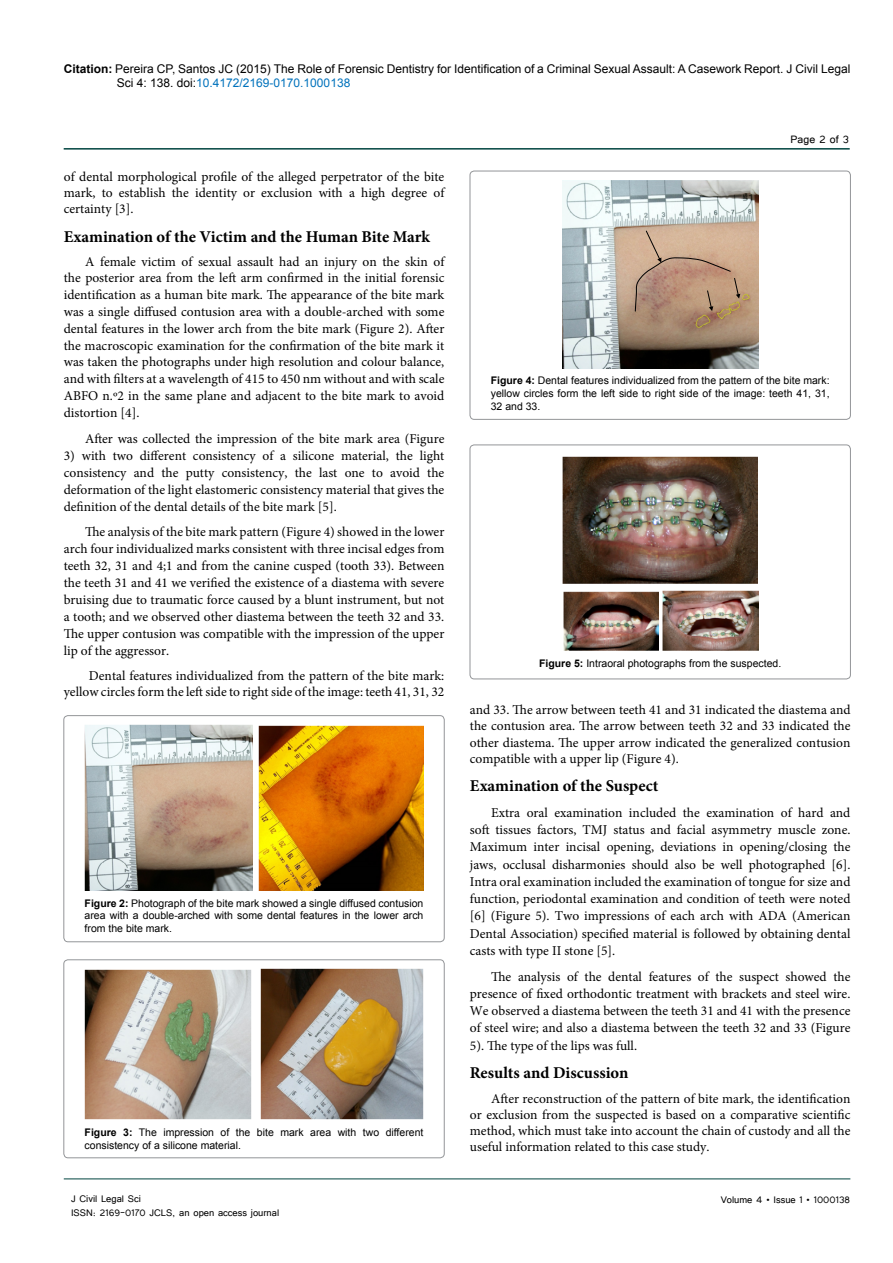
<style>
.page{position:relative;width:893px;height:1263px;background:#fff}
.page>*{position:absolute;margin:0;border:0;box-sizing:border-box;transform-origin:0 0}
.t1{font:700 16.5px "Minion Pro";color:#000}
.t2{font:13.5px/17.2px "Minion Pro";color:#000;text-align:justify}
.t3{font:13.5px "Tunga";color:#000}
.t4{font:12px/14.4px "Arial";color:#000}
.t5{font:12px "Tunga";color:#000}
.t6{font:10.5px/12.6px "Arial";color:#000;text-align:justify}
.s1{font-weight:700}
.s2{color:#0072bc}
</style>
<div class="page">
<hr style="left:64px;top:148px;width:786px;height:2px;background:#004440">
<hr style="left:64px;top:1179px;width:786px;height:1px;background:#004440">
<img style="left:85px;top:725px;width:168px;height:166px">
<img style="left:258px;top:725px;width:165px;height:165px">
<div style="left:64px;top:716px;width:380px;height:226px;border:1px solid #939598;border-radius:4px"></div>
<img style="left:85px;top:969px;width:166px;height:150px">
<img style="left:260px;top:969px;width:163px;height:151px">
<div style="left:64px;top:960px;width:380px;height:198px;border:1px solid #939598;border-radius:4px"></div>
<img style="left:562px;top:181px;width:196px;height:187px">
<svg style="left:635px;top:230px;width:105px;height:82px;background:#bf9c82"></svg>
<div style="left:470px;top:171px;width:380px;height:248px;border:1px solid #939598;border-radius:4px"></div>
<img style="left:562px;top:457px;width:195px;height:126px">
<img style="left:563px;top:591px;width:96px;height:59px">
<img style="left:662px;top:591px;width:96px;height:60px">
<div style="left:470px;top:445px;width:380px;height:234px;border:1px solid #939598;border-radius:4px"></div>
<p class="t4" style="left:117px;top:61px;width:735px;text-indent:-53px"><span class="s1">Citation:</span> Pereira CP, Santos JC (2015) The Role of Forensic Dentistry for Identification of a Criminal Sexual Assault: A Casework Report. J Civil Legal<br>Sci 4: 138. doi:<span class="s2">10.4172/2169-0170.1000138</span></p>
<p class="t2" style="left:64px;top:168px;width:382px;line-height:16.2px">of dental morphological profile of the alleged perpetrator of the bite mark, to establish the identity or exclusion with a high degree of certainty [3].</p>
<p class="t1" style="left:64px;top:225px;width:368px">Examination of the Victim and the Human Bite Mark</p>
<p class="t2" style="left:64px;top:254px;width:382px;line-height:16.8px;text-indent:21px">A female victim of sexual assault had an injury on the skin of the posterior area from the left arm confirmed in the initial forensic identification as a human bite mark. The appearance of the bite mark was a single diffused contusion area with a double-arched with some dental features in the lower arch from the bite mark (Figure 2). After the macroscopic examination for the confirmation of the bite mark it was taken the photographs under high resolution and colour balance, and with filters at a wavelength of 415 to 450 nm without and with scale ABFO n.º2 in the same plane and adjacent to the bite mark to avoid distortion [4].</p>
<p class="t2" style="left:85px;top:430px;width:361px">After was collected the impression of the bite mark area (Figure</p>
<p class="t2" style="left:64px;top:447px;width:382px">3) with two different consistency of a silicone material, the light consistency and the putty consistency, the last one to avoid the deformation of the light elastomeric consistency material that gives the definition of the dental details of the bite mark [5].</p>
<p class="t2" style="left:64px;top:523px;width:382px;text-indent:21px">The analysis of the bite mark pattern (Figure 4) showed in the lower arch four individualized marks consistent with three incisal edges from teeth 32, 31 and 4;1 and from the canine cusped (tooth 33). Between the teeth 31 and 41 we verified the existence of a diastema with severe bruising due to traumatic force caused by a blunt instrument, but not a tooth; and we observed other diastema between the teeth 32 and 33.<br>The upper contusion was compatible with the impression of the upper lip of the aggressor.</p>
<p class="t2" style="left:64px;top:668px;width:382px;line-height:16.2px;text-align:right">Dental features individualized from the pattern of the bite mark: yellow circles form the left side to right side of the image: teeth 41, 31, 32</p>
<p class="t6" style="left:85px;top:897px;width:340px"><span class="s1">Figure 2:</span> Photograph of the bite mark showed a single diffused contusion area with a double-arched with some dental features in the lower arch from the bite mark.</p>
<p class="t6" style="left:85px;top:1126px;width:340px"><span class="s1">Figure 3:</span> The impression of the bite mark area with two different consistency of a silicone material.</p>
<p class="t3" style="left:791px;top:131px;width:60px">Page 2 of 3</p>
<p class="t6" style="left:491px;top:375px;width:340px"><span class="s1">Figure 4:</span> Dental features individualized from the pattern of the bite mark: yellow circles form the left side to right side of the image: teeth 41, 31, 32 and 33.</p>
<p class="t6" style="left:539px;top:657px;width:244px"><span class="s1">Figure 5:</span> Intraoral photographs from the suspected.</p>
<p class="t2" style="left:470px;top:702px;width:382px;line-height:16.2px">and 33. The arrow between teeth 41 and 31 indicated the diastema and the contusion area. The arrow between teeth 32 and 33 indicated the other diastema. The upper arrow indicated the generalized contusion compatible with a upper lip (Figure 4).</p>
<p class="t1" style="left:470px;top:774px;width:190px">Examination of the Suspect</p>
<p class="t2" style="left:470px;top:804px;width:382px;text-indent:21px">Extra oral examination included the examination of hard and soft tissues factors, TMJ status and facial asymmetry muscle zone.<br>Maximum inter incisal opening, deviations in opening/closing the jaws, occlusal disharmonies should also be well photographed [6].<br>Intra oral examination included the examination of tongue for size and function, periodontal examination and condition of teeth were noted [6] (Figure 5). Two impressions of each arch with ADA (American Dental Association) specified material is followed by obtaining dental casts with type II stone [5].</p>
<p class="t2" style="left:470px;top:968px;width:382px;text-indent:21px">The analysis of the dental features of the suspect showed the presence of fixed orthodontic treatment with brackets and steel wire.<br>We observed a diastema between the teeth 31 and 41 with the presence of steel wire; and also a diastema between the teeth 32 and 33 (Figure 5). The type of the lips was full.</p>
<p class="t1" style="left:470px;top:1061px;width:160px">Results and Discussion</p>
<p class="t2" style="left:470px;top:1090px;width:382px;line-height:16.2px;text-indent:21px">After reconstruction of the pattern of bite mark, the identification or exclusion from the suspected is based on a comparative scientific method, which must take into account the chain of custody and all the useful information related to this case study.</p>
<p class="t5" style="left:71px;top:1190px;width:71px">J Civil Legal Sci</p>
<p class="t5" style="left:721px;top:1191px;width:131px">Volume 4 • Issue 1 • 1000138</p>
<p class="t5" style="left:71px;top:1205px;width:210px">ISSN: 2169-0170 JCLS, an open access journal</p>
</div>
